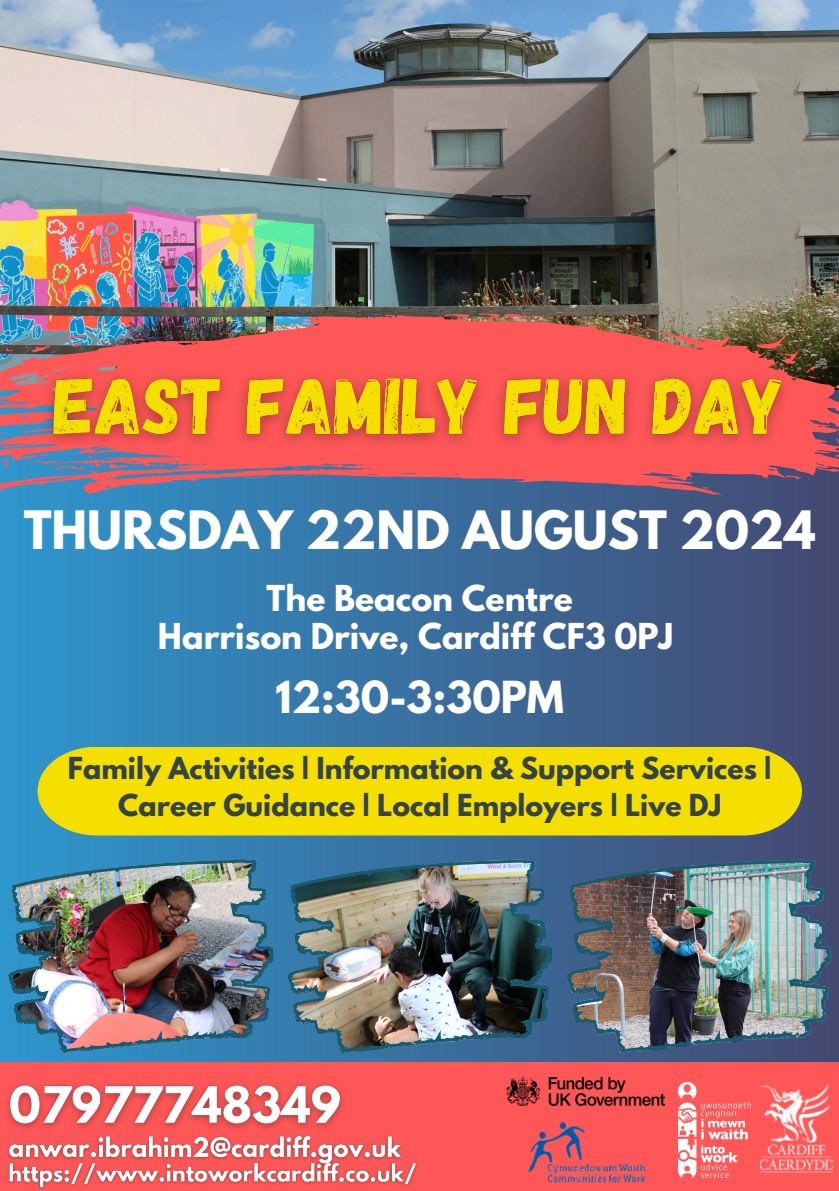
<style>
.page{position:relative;width:839px;height:1191px;background:#fff}
.page>*{position:absolute;margin:0;border:0;box-sizing:border-box;transform-origin:0 0}
.t1{font:700 46.8px "League Spartan";color:#fff}
.t2{font:700 39.2px "League Spartan";color:#fff}
.t3{font:700 31.6px "League Spartan";color:#fff}
.t4{font:700 26.8px/36.6px "League Spartan";color:#34424a;text-align:center}
</style>
<div class="page">
<img style="left:0;top:495px;width:838px;height:567px">
<img style="left:0;top:0;width:838px;height:314px">
<svg style="left:235px;top:870px;width:38px;height:84px;background:#658ea5"></svg>
<div style="left:0;top:1062px;width:838px;height:129px;background:#ff5757"></div>
<img style="left:0;top:314px;width:838px;height:181px">
<svg style="left:444px;top:314px;width:25px;height:4px"></svg>
<svg style="left:785px;top:475px;width:16px;height:5px"></svg>
<svg style="left:645px;top:329px;width:12px;height:3px"></svg>
<svg style="left:836px;top:438px;width:2px;height:7px"></svg>
<svg style="left:175px;top:323px;width:21px;height:4px"></svg>
<svg style="left:102px;top:339px;width:7px;height:3px"></svg>
<svg style="left:217px;top:321px;width:7px;height:2px"></svg>
<svg style="left:702px;top:487px;width:6px;height:2px"></svg>
<svg style="left:1px;top:458px;width:15px;height:10px"></svg>
<svg style="left:613px;top:322px;width:22px;height:6px"></svg>
<svg style="left:218px;top:333px;width:12px;height:1px"></svg>
<svg style="left:32px;top:335px;width:54px;height:18px"></svg>
<svg style="left:5px;top:341px;width:9px;height:15px"></svg>
<svg style="left:374px;top:314px;width:8px;height:2px"></svg>
<svg style="left:125px;top:333px;width:20px;height:11px"></svg>
<svg style="left:806px;top:366px;width:18px;height:13px"></svg>
<svg style="left:756px;top:333px;width:44px;height:21px"></svg>
<svg style="left:478px;top:311px;width:85px;height:9px"></svg>
<svg style="left:103px;top:456px;width:36px;height:12px"></svg>
<svg style="left:153px;top:464px;width:21px;height:5px"></svg>
<svg style="left:29px;top:454px;width:64px;height:17px"></svg>
<svg style="left:253px;top:328px;width:12px;height:1px"></svg>
<svg style="left:278px;top:318px;width:27px;height:10px"></svg>
<svg style="left:313px;top:466px;width:14px;height:2px"></svg>
<svg style="left:244px;top:470px;width:23px;height:8px"></svg>
<svg style="left:28px;top:375px;width:6px;height:6px"></svg>
<svg style="left:514px;top:870px;width:38px;height:84px;background:#3d5f71"></svg>
<svg style="left:793px;top:870px;width:38px;height:84px;background:#657e92"></svg>
<img style="left:34px;top:354px;width:767px;height:102px">
<img style="left:6px;top:1084px;width:337px;height:45px">
<img style="left:7px;top:1135px;width:395px;height:23px">
<img style="left:7px;top:1158px;width:410px;height:31px">
<div style="left:38px;top:747px;width:763px;height:89px;background:#f5df00"></div>
<img style="left:678px;top:1083px;width:72px;height:94px">
<img style="left:760px;top:1084px;width:72px;height:89px">
<img style="left:528px;top:1122px;width:118px;height:61px">
<img style="left:505px;top:1077px;width:161px;height:29px">
<h2 class="t1" style="left:24px;top:507px;width:793px">THURSDAY 22ND AUGUST 2024</h2>
<h5 class="t3" style="left:266px;top:583px;width:308px">The Beacon Centre</h5>
<h5 class="t3" style="left:158px;top:621px;width:516px">Harrison Drive, Cardiff CF3 0PJ</h5>
<h4 class="t2" style="left:275px;top:678px;width:290px">12:30-3:30PM</h4>
<p class="t4" style="left:68px;top:753px;width:705px">Family Activities | Information &amp; Support Services |<br>Career Guidance | Local Employers | Live DJ</p>
</div>
